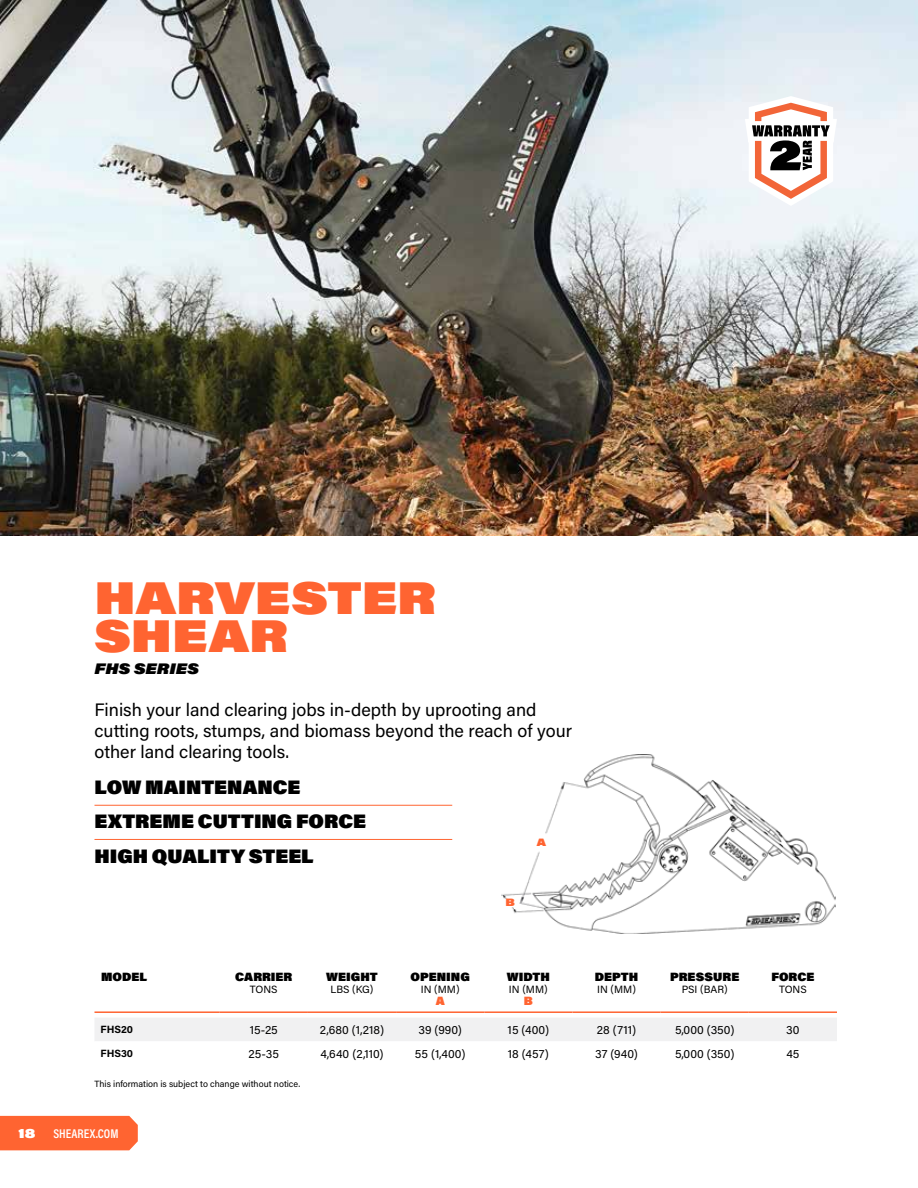
<style>
.page{position:relative;width:918px;height:1188px;background:#fff}
.page>*{position:absolute;margin:0;border:0;box-sizing:border-box;transform-origin:0 0}
.t1{font:900 45px/37.5px "Acumin Pro Wide";color:#ff6431}
.t2{font:900 19.5px/34.2px "Acumin Pro";color:#000}
.t3{font:18px/21px "Acumin Pro";color:#000}
.t4{font:italic 900 15px "Acumin Pro Wide";color:#000}
.t5{font:600 12.75px "Acumin Pro Cond";color:#fff}
.t6{font:900 12.75px "Acumin Pro Wide";color:#fff}
.t7{font:12px "Acumin Pro";color:#000}
.t8{font:900 12px "Acumin Pro";color:#000}
.t9{font:900 12px "Acumin Pro";color:#ff6431}
.t10{font:10.5px "Acumin Pro";color:#000}
.t11{font:700 10.5px "Acumin Pro";color:#000}
.t12{font:900 10.5px "Acumin Pro Wide";color:#ff6431}
.t13{font:9px "Acumin Pro";color:#000}
</style>
<div class="page">
<img style="left:0;top:0;width:918px;height:535px">
<svg style="left:745px;top:96px;width:92px;height:110px"></svg>
<img style="left:501px;top:754px;width:335px;height:179px">
<div style="left:505px;top:899px;width:10px;height:7px;background:#fff"></div>
<div style="left:95px;top:1018px;width:742px;height:23px;background:#f1f1f2"></div>
<hr style="left:94px;top:1011px;width:126px;height:2px;background:#ff6431">
<hr style="left:220px;top:1011px;width:88px;height:2px;background:#ff6431">
<hr style="left:308px;top:1011px;width:88px;height:2px;background:#ff6431">
<hr style="left:396px;top:1011px;width:88px;height:2px;background:#ff6431">
<hr style="left:484px;top:1011px;width:88px;height:2px;background:#ff6431">
<hr style="left:572px;top:1011px;width:89px;height:2px;background:#ff6431">
<hr style="left:661px;top:1011px;width:88px;height:2px;background:#ff6431">
<hr style="left:749px;top:1011px;width:88px;height:2px;background:#ff6431">
<hr style="left:94px;top:805px;width:358px;height:1px;background:#ff6431">
<hr style="left:94px;top:839px;width:358px;height:1px;background:#ff6431">
<div style="left:0;top:1116px;width:138px;height:34px;background:#ff6431"></div>
<h1 class="t1" style="left:94px;top:577px;width:343px">HARVESTER<br>SHEAR</h1>
<p class="t4" style="left:94px;top:658px;width:106px">FHS SERIES</p>
<p class="t3" style="left:94px;top:698px;width:479px">Finish your land clearing jobs in-depth by uprooting and cutting roots, stumps, and biomass beyond the reach of your other land clearing tools.</p>
<p class="t2" style="left:94px;top:770px;width:273px">LOW MAINTENANCE<br>EXTREME CUTTING FORCE<br>HIGH QUALITY STEEL</p>
<p class="t12" style="left:537px;top:834px;width:11px">A</p>
<p class="t8" style="left:101px;top:968px;width:47px">MODEL</p>
<p class="t8" style="left:235px;top:968px;width:59px">CARRIER</p>
<p class="t10" style="left:250px;top:982px;width:29px">TONS</p>
<p class="t8" style="left:326px;top:968px;width:53px">WEIGHT</p>
<p class="t10" style="left:331px;top:982px;width:44px">LBS (KG)</p>
<p class="t8" style="left:411px;top:968px;width:61px">OPENING</p>
<p class="t10" style="left:421px;top:982px;width:40px">IN (MM)</p>
<p class="t9" style="left:436px;top:992px;width:11px">A</p>
<p class="t12" style="left:505px;top:895px;width:11px">B</p>
<p class="t8" style="left:507px;top:968px;width:45px">WIDTH</p>
<p class="t10" style="left:509px;top:982px;width:40px">IN (MM)</p>
<p class="t9" style="left:524px;top:992px;width:11px">B</p>
<p class="t8" style="left:595px;top:968px;width:45px">DEPTH</p>
<p class="t10" style="left:597px;top:982px;width:40px">IN (MM)</p>
<p class="t8" style="left:670px;top:968px;width:71px">PRESSURE</p>
<p class="t10" style="left:682px;top:982px;width:48px">PSI (BAR)</p>
<p class="t8" style="left:771px;top:968px;width:45px">FORCE</p>
<p class="t10" style="left:779px;top:982px;width:29px">TONS</p>
<p class="t11" style="left:101px;top:1022px;width:34px">FHS20</p>
<p class="t7" style="left:250px;top:1021px;width:29px">15-25</p>
<p class="t7" style="left:320px;top:1021px;width:66px">2,680 (1,218)</p>
<p class="t7" style="left:418px;top:1021px;width:45px">39 (990)</p>
<p class="t7" style="left:508px;top:1021px;width:43px">15 (400)</p>
<p class="t7" style="left:597px;top:1021px;width:41px">28 (711)</p>
<p class="t7" style="left:675px;top:1021px;width:61px">5,000 (350)</p>
<p class="t7" style="left:786px;top:1021px;width:15px">30</p>
<p class="t11" style="left:100px;top:1046px;width:34px">FHS30</p>
<p class="t7" style="left:249px;top:1045px;width:32px">25-35</p>
<p class="t7" style="left:320px;top:1045px;width:65px">4,640 (2,110)</p>
<p class="t7" style="left:415px;top:1045px;width:52px">55 (1,400)</p>
<p class="t7" style="left:508px;top:1045px;width:43px">18 (457)</p>
<p class="t7" style="left:595px;top:1045px;width:44px">37 (940)</p>
<p class="t7" style="left:675px;top:1045px;width:61px">5,000 (350)</p>
<p class="t7" style="left:786px;top:1045px;width:15px">45</p>
<p class="t13" style="left:94px;top:1077px;width:207px">This information is subject to change without notice.</p>
<p class="t6" style="left:18px;top:1123px;width:19px">18</p>
<p class="t5" style="left:53px;top:1125px;width:67px">SHEAREX.COM</p>
</div>
